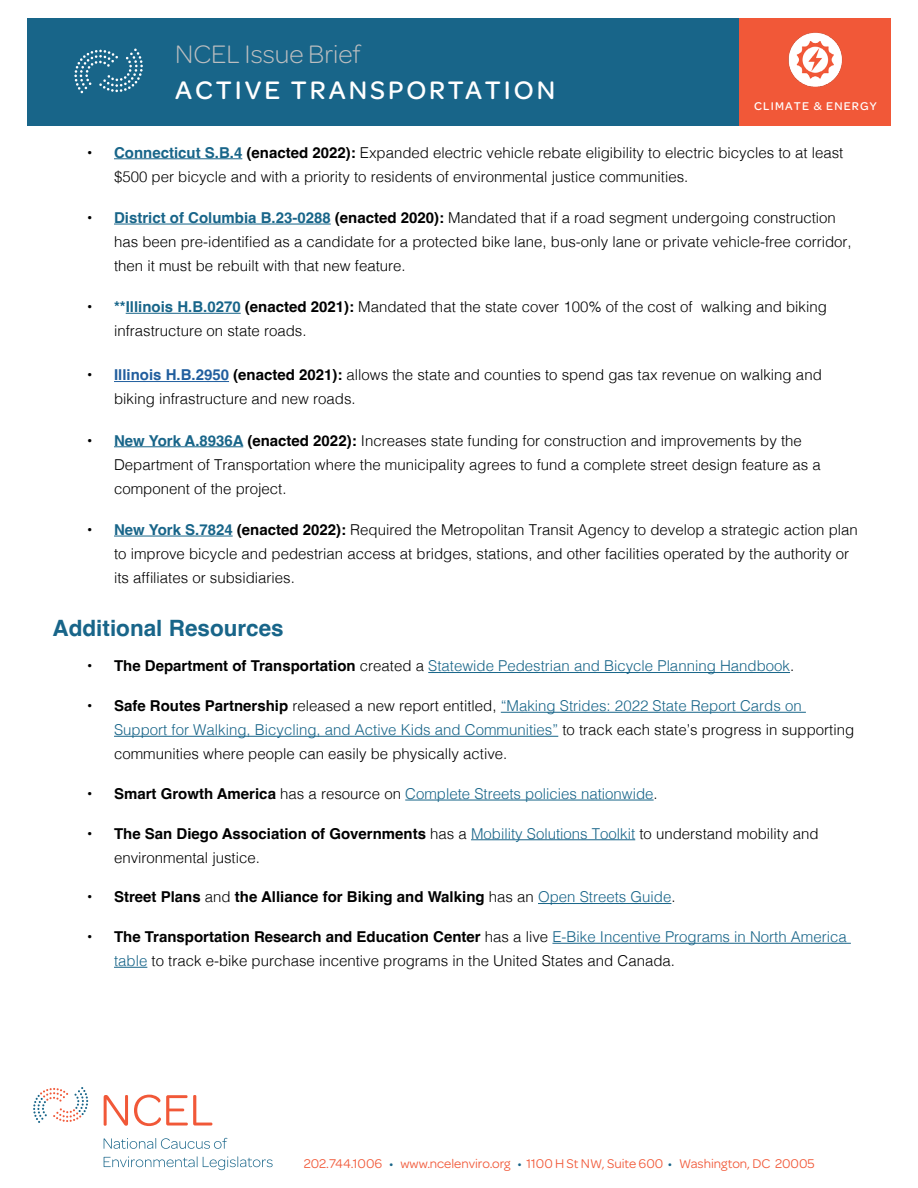
<style>
.page{position:relative;width:918px;height:1188px;background:#fff}
.page>*{position:absolute;margin:0;border:0;box-sizing:border-box;transform-origin:0 0}
.t1{font:500 27px "Omnes";letter-spacing:.11em;color:#fff}
.t2{font:300 27px "Omnes";color:#bcbec0}
.t3{font:700 22.5px "Helvetica";color:#186589}
.t4{font:300 15px/24px "Helvetica";color:#000}
.t5{font:300 15px "Helvetica";color:#186589}
.t6{font:700 15px "Helvetica";color:#000}
.t7{font:13.5px "Omnes";color:#f15838}
.t8{font:500 12px "Omnes";letter-spacing:.1em;color:#fff}
.s1{font-weight:700}
.s2{font-weight:700;color:#186589}
.s3{font-weight:700;color:#215e9e}
.s4{font-weight:700;color:#000}
.s5{color:#000}
.s6{color:#186589}
.s7{font-weight:300}
.s8{font-weight:300;color:#186589}
</style>
<div class="page">
<div style="left:27px;top:18px;width:730px;height:108px;background:#186589"></div>
<div style="left:740px;top:18px;width:151px;height:108px;background:#f15838"></div>
<svg style="left:74px;top:49px;width:69px;height:44px"></svg>
<img style="left:788px;top:32px;width:55px;height:55px">
<svg style="left:104px;top:1138px;width:123px;height:11px"></svg>
<svg style="left:104px;top:1156px;width:169px;height:14px"></svg>
<svg style="left:104px;top:1095px;width:24px;height:31px"></svg>
<svg style="left:134px;top:1095px;width:78px;height:31px"></svg>
<svg style="left:33px;top:1087px;width:55px;height:36px"></svg>
<hr style="left:114px;top:158px;width:128px;height:1px;background:#186589">
<hr style="left:114px;top:224px;width:217px;height:1px;background:#186589">
<hr style="left:126px;top:313px;width:115px;height:1px;background:#186589">
<hr style="left:114px;top:381px;width:115px;height:1px;background:#215e9e">
<hr style="left:114px;top:446px;width:129px;height:1px;background:#186589">
<hr style="left:114px;top:536px;width:119px;height:1px;background:#186589">
<hr style="left:428px;top:672px;width:362px;height:1px;background:#186589">
<hr style="left:501px;top:712px;width:305px;height:1px;background:#186589">
<hr style="left:114px;top:736px;width:444px;height:1px;background:#186589">
<hr style="left:405px;top:800px;width:249px;height:1px;background:#186589">
<hr style="left:471px;top:839px;width:164px;height:1px;background:#186589">
<hr style="left:538px;top:903px;width:133px;height:1px;background:#186589">
<hr style="left:552px;top:943px;width:299px;height:1px;background:#186589">
<hr style="left:114px;top:967px;width:33px;height:1px;background:#186589">
<h1 class="t2" style="left:175px;top:37px;width:187px">NCEL Issue Brief</h1>
<h1 class="t1" style="left:175px;top:71px;width:381px">ACTIVE TRANSPORTATION</h1>
<p class="t8" style="left:754px;top:97px;width:124px">CLIMATE &amp; ENERGY</p>
<p class="t4" style="left:114px;top:139px;width:731px;text-indent:-27px"><span class="s1">•</span> <span class="s2">Connecticut S.B.4</span> <span class="s1">(enacted 2022):</span> Expanded electric vehicle rebate eligibility to electric bicycles to at least $500 per bicycle and with a priority to residents of environmental justice communities.</p>
<p class="t4" style="left:114px;top:205px;width:739px;text-indent:-27px"><span class="s1">•</span> <span class="s2">District of Columbia B.23-0288</span> <span class="s1">(enacted 2020):</span> Mandated that if a road segment undergoing construction has been pre-identified as a candidate for a protected bike lane, bus-only lane or private vehicle-free corridor, then it must be rebuilt with that new feature.</p>
<p class="t4" style="left:114px;top:294px;width:714px;text-indent:-27px"><span class="s1">•</span> <span class="s2">**Illinois H.B.0270</span> <span class="s1">(enacted 2021):</span> Mandated that the state cover 100% of the cost of walking and biking infrastructure on state roads.</p>
<p class="t4" style="left:114px;top:362px;width:709px;text-indent:-27px"><span class="s1">•</span> <span class="s3">Illinois H.B.2950</span> <span class="s1">(enacted 2021):</span> allows the state and counties to spend gas tax revenue on walking and biking infrastructure and new roads.</p>
<p class="t4" style="left:114px;top:427px;width:708px;text-indent:-27px"><span class="s1">•</span> <span class="s2">New York A.8936A</span> <span class="s1">(enacted 2022):</span> Increases state funding for construction and improvements by the<br>Department of Transportation where the municipality agrees to fund a complete street design feature as a component of the project.</p>
<p class="t4" style="left:114px;top:517px;width:745px;text-indent:-27px"><span class="s1">•</span> <span class="s2">New York S.7824</span> <span class="s1">(enacted 2022):</span> Required the Metropolitan Transit Agency to develop a strategic action plan to improve bicycle and pedestrian access at bridges, stations, and other facilities operated by the authority or its affiliates or subsidiaries.</p>
<h2 class="t3" style="left:53px;top:615px;width:233px">Additional Resources</h2>
<p class="t5" style="left:87px;top:653px;width:709px"><span class="s4">• The Department of Transportation</span> <span class="s5">created a</span> Statewide Pedestrian and Bicycle Planning Handbook<span class="s5">.</span></p>
<p class="t4" style="left:114px;top:693px;width:742px;text-indent:-27px"><span class="s1">• Safe Routes Partnership</span> released a new report entitled, <span class="s6">“Making Strides: 2022 State Report Cards on<br>Support for Walking, Bicycling, and Active Kids and Communities”</span> to track each state’s progress in supporting communities where people can easily be physically active.</p>
<p class="t5" style="left:87px;top:781px;width:572px"><span class="s4">• Smart Growth America</span> <span class="s5">has a resource on</span> Complete Streets policies nationwide<span class="s5">.</span></p>
<p class="t4" style="left:114px;top:820px;width:706px;text-indent:-27px"><span class="s1">• The San Diego Association of Governments</span> has a <span class="s6">Mobility Solutions Toolkit</span> to understand mobility and environmental justice.</p>
<p class="t6" style="left:87px;top:888px;width:590px">• Street Plans <span class="s7">and</span> the Alliance for Biking and Walking <span class="s7">has an</span> <span class="s8">Open Streets Guide</span><span class="s7">.</span></p>
<p class="t4" style="left:114px;top:924px;width:734px;text-indent:-27px"><span class="s1">• The Transportation Research and Education Center</span> has a live <span class="s6">E-Bike Incentive Programs in North America table</span> to track e-bike purchase incentive programs in the United States and Canada.</p>
<p class="t7" style="left:304px;top:1154px;width:512px">202.744.1006 <span class="s6">•</span> www.ncelenviro.org <span class="s6">•</span> 1100 H St NW, Suite 600 <span class="s6">•</span> Washington, DC 20005</p>
</div>
